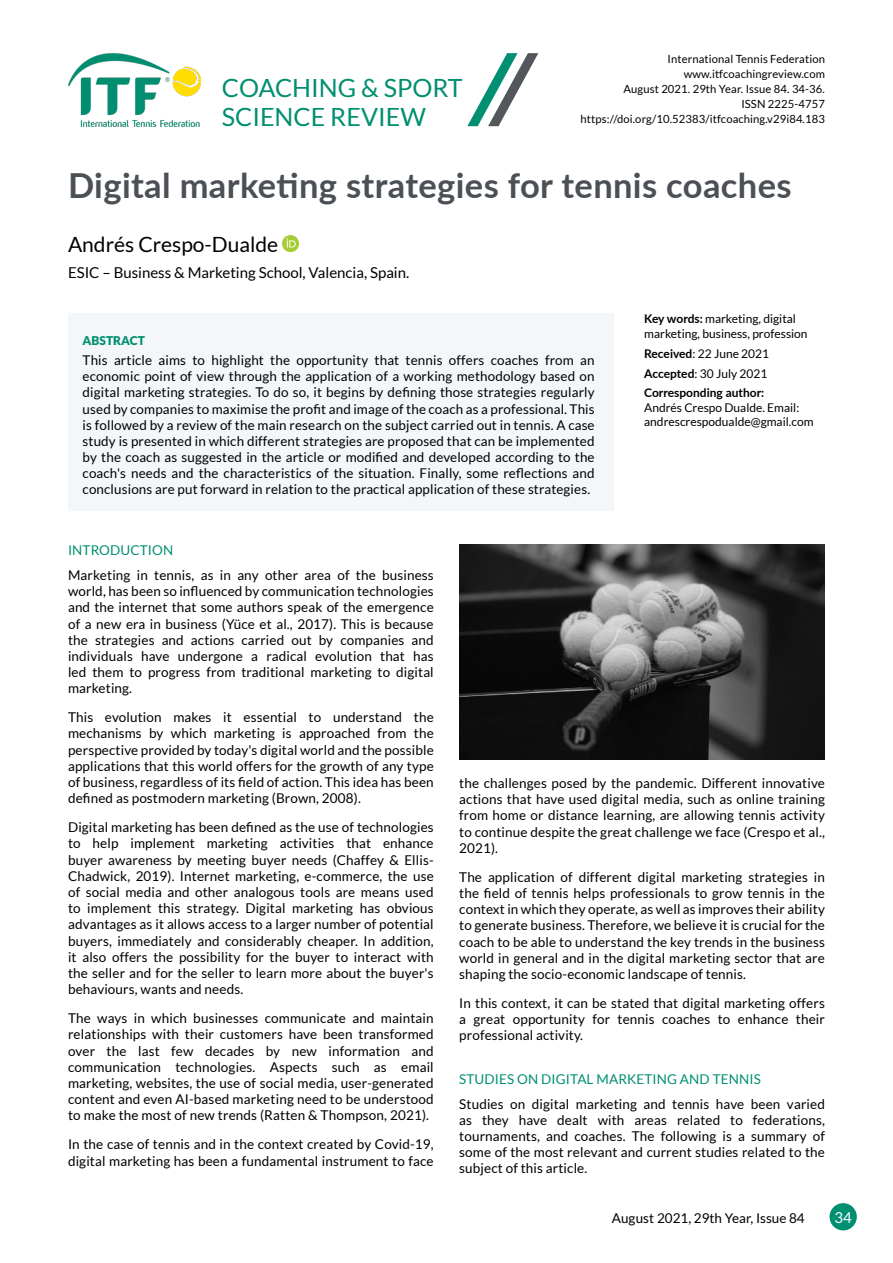
<style>
.page{position:relative;width:893px;height:1263px;background:#fff}
.page>*{position:absolute;margin:0;border:0;box-sizing:border-box;transform-origin:0 0}
.t1{font:700 34.5px "Lato";letter-spacing:.01em;color:#4b5056}
.t2{font:25.05px/29px "Lato";color:#008f70}
.t3{font:21px "Lato";color:#000}
.t4{font:15px "Lato";color:#000}
.t5{font:15px "Lato";color:#fff}
.t6{font:13.5px/16.2px "Lato";letter-spacing:.01em;color:#000;text-align:justify}
.t7{font:13.5px "Lato";letter-spacing:.01em;color:#008f70}
.t8{font:13.35px/16px "Lato";letter-spacing:.01em;color:#000;text-align:justify}
.t9{font:900 12.15px "Lato";color:#008f70}
.t10{font:12px/14.4px "Lato";color:#000}
.t11{font:700 12px/20px "Lato";color:#000}
.t12{font:11.25px/15px "Lato";letter-spacing:.01em;color:#000;text-align:right}
.s1{font-weight:700}
.s2{font-weight:400}
</style>
<div class="page">
<div style="left:829px;top:1203px;width:28px;height:27px;background:#008f70;border-radius:50%"></div>
<img style="left:68px;top:53px;width:133px;height:73px">
<svg style="left:467px;top:53px;width:71px;height:73px"></svg>
<div style="left:68px;top:313px;width:546px;height:198px;background:#f4f7f9"></div>
<img style="left:282px;top:236px;width:16px;height:16px">
<img style="left:459px;top:544px;width:366px;height:215px">
<h2 class="t2" style="left:222px;top:73px;width:242px">COACHING &amp; SPORT<br>SCIENCE REVIEW</h2>
<p class="t12" style="left:581px;top:51px;width:246px">International Tennis Federation www.itfcoachingreview.com<br>August 2021. 29th Year. Issue 84. 34-36.<br>ISSN 2225-4757 https://doi.org/10.52383/itfcoaching.v29i84.183</p>
<h1 class="t1" style="left:68px;top:160px;width:725px">Digital marketing strategies for tennis coaches</h1>
<h3 class="t3" style="left:68px;top:232px;width:212px">Andrés Crespo-Dualde</h3>
<p class="t4" style="left:68px;top:264px;width:343px">ESIC – Business &amp; Marketing School, Valencia, Spain.</p>
<p class="t10" style="left:644px;top:312px;width:165px"><span class="s1">Key words:</span> marketing, digital marketing, business, profession</p>
<p class="t11" style="left:644px;top:343px;width:126px">Received<span class="s2">: 22 June 2021<br></span>Accepted<span class="s2">: 30 July 2021<br></span>Corresponding author:</p>
<p class="t10" style="left:644px;top:400px;width:171px">Andrés Crespo Dualde. Email: andrescrespodualde@gmail.com</p>
<p class="t9" style="left:83px;top:334px;width:64px">ABSTRACT</p>
<p class="t8" style="left:83px;top:352px;width:514px">This article aims to highlight the opportunity that tennis offers coaches from an economic point of view through the application of a working methodology based on digital marketing strategies. To do so, it begins by defining those strategies regularly used by companies to maximise the profit and image of the coach as a professional. This is followed by a review of the main research on the subject carried out in tennis. A case study is presented in which different strategies are proposed that can be implemented by the coach as suggested in the article or modified and developed according to the coach's needs and the characteristics of the situation. Finally, some reflections and conclusions are put forward in relation to the practical application of these strategies.</p>
<p class="t7" style="left:68px;top:543px;width:107px">INTRODUCTION</p>
<p class="t6" style="left:68px;top:567px;width:367px">Marketing in tennis, as in any other area of the business world, has been so influenced by communication technologies and the internet that some authors speak of the emergence of a new era in business (Yüce et al., 2017). This is because the strategies and actions carried out by companies and individuals have undergone a radical evolution that has led them to progress from traditional marketing to digital marketing.</p>
<p class="t6" style="left:68px;top:709px;width:367px">This evolution makes it essential to understand the mechanisms by which marketing is approached from the perspective provided by today's digital world and the possible applications that this world offers for the growth of any type of business, regardless of its field of action. This idea has been defined as postmodern marketing (Brown, 2008).</p>
<p class="t6" style="left:68px;top:819px;width:367px">Digital marketing has been defined as the use of technologies to help implement marketing activities that enhance buyer awareness by meeting buyer needs (Chaffey &amp; Ellis-Chadwick, 2019). Internet marketing, e-commerce, the use of social media and other analogous tools are means used to implement this strategy. Digital marketing has obvious advantages as it allows access to a larger number of potential buyers, immediately and considerably cheaper. In addition, it also offers the possibility for the buyer to interact with the seller and for the seller to learn more about the buyer's behaviours, wants and needs.</p>
<p class="t6" style="left:68px;top:1010px;width:367px">The ways in which businesses communicate and maintain relationships with their customers have been transformed over the last few decades by new information and communication technologies. Aspects such as email marketing, websites, the use of social media, user-generated content and even AI-based marketing need to be understood to make the most of new trends (Ratten &amp; Thompson, 2021).</p>
<p class="t6" style="left:68px;top:1136px;width:367px">In the case of tennis and in the context created by Covid-19, digital marketing has been a fundamental instrument to face</p>
<p class="t6" style="left:459px;top:775px;width:367px">the challenges posed by the pandemic. Different innovative actions that have used digital media, such as online training from home or distance learning, are allowing tennis activity to continue despite the great challenge we face (Crespo et al., 2021).</p>
<p class="t6" style="left:459px;top:869px;width:367px">The application of different digital marketing strategies in the field of tennis helps professionals to grow tennis in the context in which they operate, as well as improves their ability to generate business. Therefore, we believe it is crucial for the coach to be able to understand the key trends in the business world in general and in the digital marketing sector that are shaping the socio-economic landscape of tennis.</p>
<p class="t6" style="left:459px;top:995px;width:367px">In this context, it can be stated that digital marketing offers a great opportunity for tennis coaches to enhance their professional activity.</p>
<p class="t7" style="left:459px;top:1071px;width:303px">STUDIES ON DIGITAL MARKETING AND TENNIS</p>
<p class="t6" style="left:459px;top:1095px;width:367px">Studies on digital marketing and tennis have been varied as they have dealt with areas related to federations, tournaments, and coaches. The following is a summary of some of the most relevant and current studies related to the subject of this article.</p>
<p class="t6" style="left:612px;top:1209px;width:195px">August 2021, 29th Year, Issue 84</p>
<p class="t5" style="left:834px;top:1209px;width:19px">34</p>
</div>
